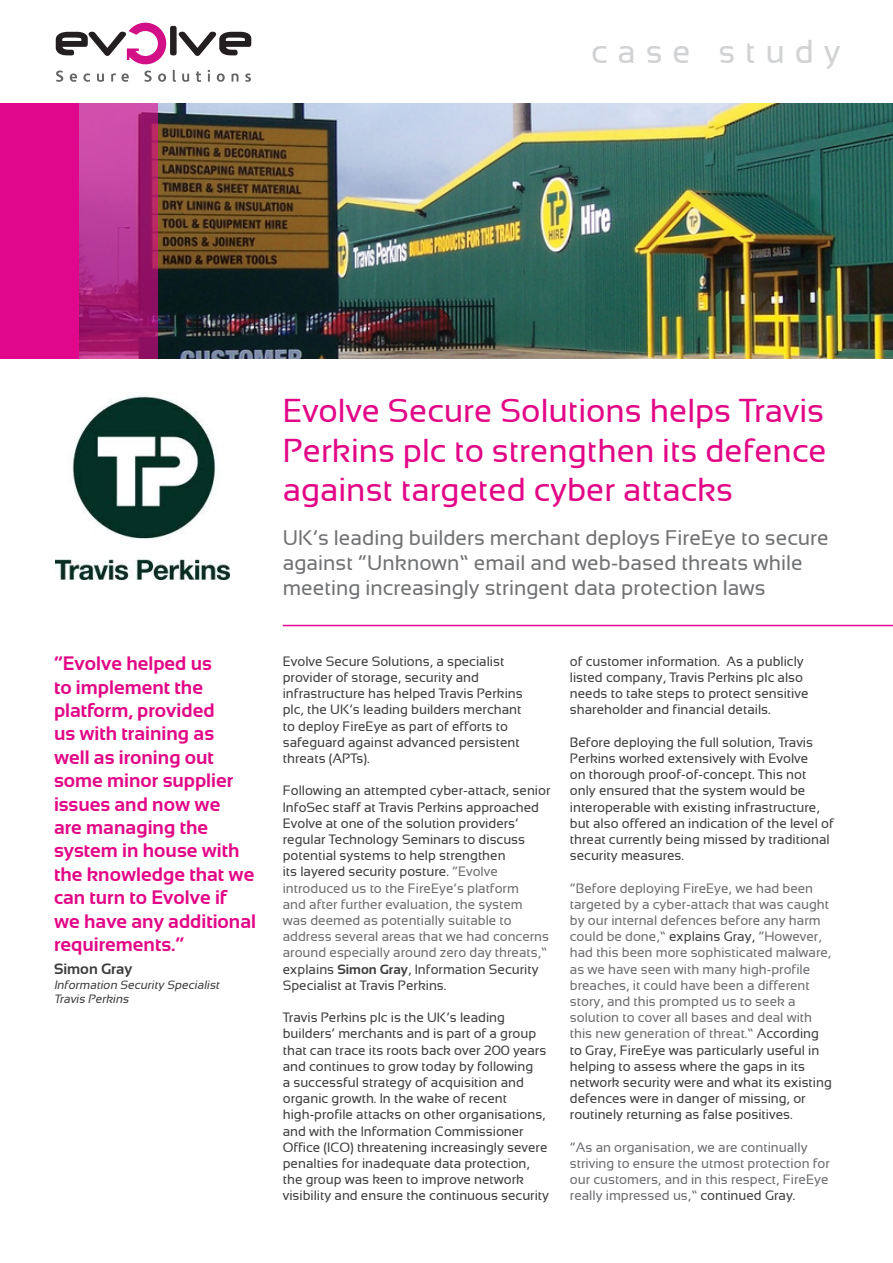
<style>
.page{position:relative;width:893px;height:1263px;background:#fff}
.page>*{position:absolute;margin:0;border:0;box-sizing:border-box;transform-origin:0 0}
.t1{font:33px/39.6px "Sansation";color:#e20786;text-align:justify}
.t2{font:33px "Sansation";letter-spacing:.3em;color:#d1d2d4}
.t3{font:21px/25.2px "Sansation";color:#707173}
.t4{font:700 19.5px/23.4px "Sansation";color:#e20786}
.t5{font:700 15px "Sansation";color:#3e3e3f}
.t6{font:13.5px/16.2px "Sansation";color:#3e3e3f}
.t7{font:13.5px/16.2px "Sansation";color:#6c6d70}
.t8{font:italic 12px/14.4px "Sansation";color:#3e3e3f}
.s1{color:#6c6d70}
.s2{font-weight:700}
.s3{color:#3e3e3f}
</style>
<div class="page">
<img style="left:157px;top:104px;width:736px;height:255px">
<div style="left:0;top:103px;width:79px;height:256px;background:#e0078c"></div>
<svg style="left:79px;top:103px;width:78px;height:256px;background:#b13088"></svg>
<hr style="left:283px;top:625px;width:610px;height:1px;background:#e2078c">
<img style="left:56px;top:395px;width:174px;height:185px">
<svg style="left:56px;top:71px;width:7px;height:11px"></svg>
<svg style="left:70px;top:73px;width:7px;height:9px"></svg>
<svg style="left:83px;top:73px;width:7px;height:9px"></svg>
<svg style="left:97px;top:74px;width:7px;height:8px"></svg>
<svg style="left:111px;top:73px;width:18px;height:9px"></svg>
<svg style="left:144px;top:71px;width:8px;height:11px"></svg>
<svg style="left:158px;top:73px;width:8px;height:9px"></svg>
<svg style="left:173px;top:70px;width:3px;height:12px"></svg>
<svg style="left:182px;top:74px;width:7px;height:8px"></svg>
<svg style="left:196px;top:71px;width:5px;height:11px"></svg>
<svg style="left:208px;top:70px;width:2px;height:12px"></svg>
<svg style="left:217px;top:73px;width:8px;height:9px"></svg>
<svg style="left:231px;top:73px;width:7px;height:9px"></svg>
<svg style="left:245px;top:73px;width:6px;height:9px"></svg>
<svg style="left:56px;top:23px;width:195px;height:41px"></svg>
<p class="t2" style="left:591px;top:33px;width:251px">case study</p>
<p class="t4" style="left:54px;top:652px;width:204px">“Evolve helped us<br>to implement the platform, provided<br>us with training as<br>well as ironing out some minor supplier issues and now we<br>are managing the system in house with the knowledge that we can turn to Evolve if we have any additional requirements.”</p>
<p class="t5" style="left:54px;top:961px;width:80px">Simon Gray</p>
<p class="t8" style="left:54px;top:977px;width:169px">Information Security Specialist<br>Travis Perkins</p>
<p class="t1" style="left:283px;top:391px;width:545px">Evolve Secure Solutions helps Travis Perkins plc to strengthen its defence against targeted cyber attacks</p>
<p class="t3" style="left:283px;top:525px;width:547px">UK’s leading builders merchant deploys FireEye to secure against “Unknown” email and web-based threats while meeting increasingly stringent data protection laws</p>
<p class="t6" style="left:283px;top:653px;width:241px">Evolve Secure Solutions, a specialist provider of storage, security and infrastructure has helped Travis Perkins plc, the UK’s leading builders merchant to deploy FireEye as part of efforts to safeguard against advanced persistent threats (APTs).</p>
<p class="t6" style="left:283px;top:783px;width:269px">Following an attempted cyber-attack, senior InfoSec staff at Travis Perkins approached Evolve at one of the solution providers’ regular Technology Seminars to discuss potential systems to help strengthen<br>its layered security posture. <span class="s1">“Evolve introduced us to the FireEye’s platform<br>and after further evaluation, the system was deemed as potentially suitable to address several areas that we had concerns around especially around zero day threats,” </span>explains <span class="s2">Simon Gray</span>, Information Security Specialist at Travis Perkins.</p>
<p class="t6" style="left:283px;top:1009px;width:268px">Travis Perkins plc is the UK’s leading builders’ merchants and is part of a group that can trace its roots back over 200 years and continues to grow today by following<br>a successful strategy of acquisition and organic growth. In the wake of recent high-profile attacks on other organisations, and with the Information Commissioner Office (ICO) threatening increasingly severe penalties for inadequate data protection, the group was keen to improve network visibility and ensure the continuous security</p>
<p class="t6" style="left:570px;top:653px;width:240px">of customer information. As a publicly listed company, Travis Perkins plc also needs to take steps to protect sensitive shareholder and financial details.</p>
<p class="t6" style="left:570px;top:734px;width:265px">Before deploying the full solution, Travis Perkins worked extensively with Evolve<br>on thorough proof-of-concept. This not only ensured that the system would be interoperable with existing infrastructure, but also offered an indication of the level of threat currently being missed by traditional security measures.</p>
<p class="t7" style="left:570px;top:880px;width:263px">“Before deploying FireEye, we had been targeted by a cyber-attack that was caught by our internal defences before any harm could be done,” <span class="s3">explains Gray,</span> “However, had this been more sophisticated malware, as we have seen with many high-profile breaches, it could have been a different story, and this prompted us to seek a solution to cover all bases and deal with this new generation of threat.” <span class="s3">According to Gray, FireEye was particularly useful in helping to assess where the gaps in its network security were and what its existing defences were in danger of missing, or routinely returning as false positives.</span></p>
<p class="t7" style="left:570px;top:1139px;width:262px">“As an organisation, we are continually striving to ensure the utmost protection for our customers, and in this respect, FireEye really impressed us,” <span class="s3">continued Gray.</span></p>
</div>
